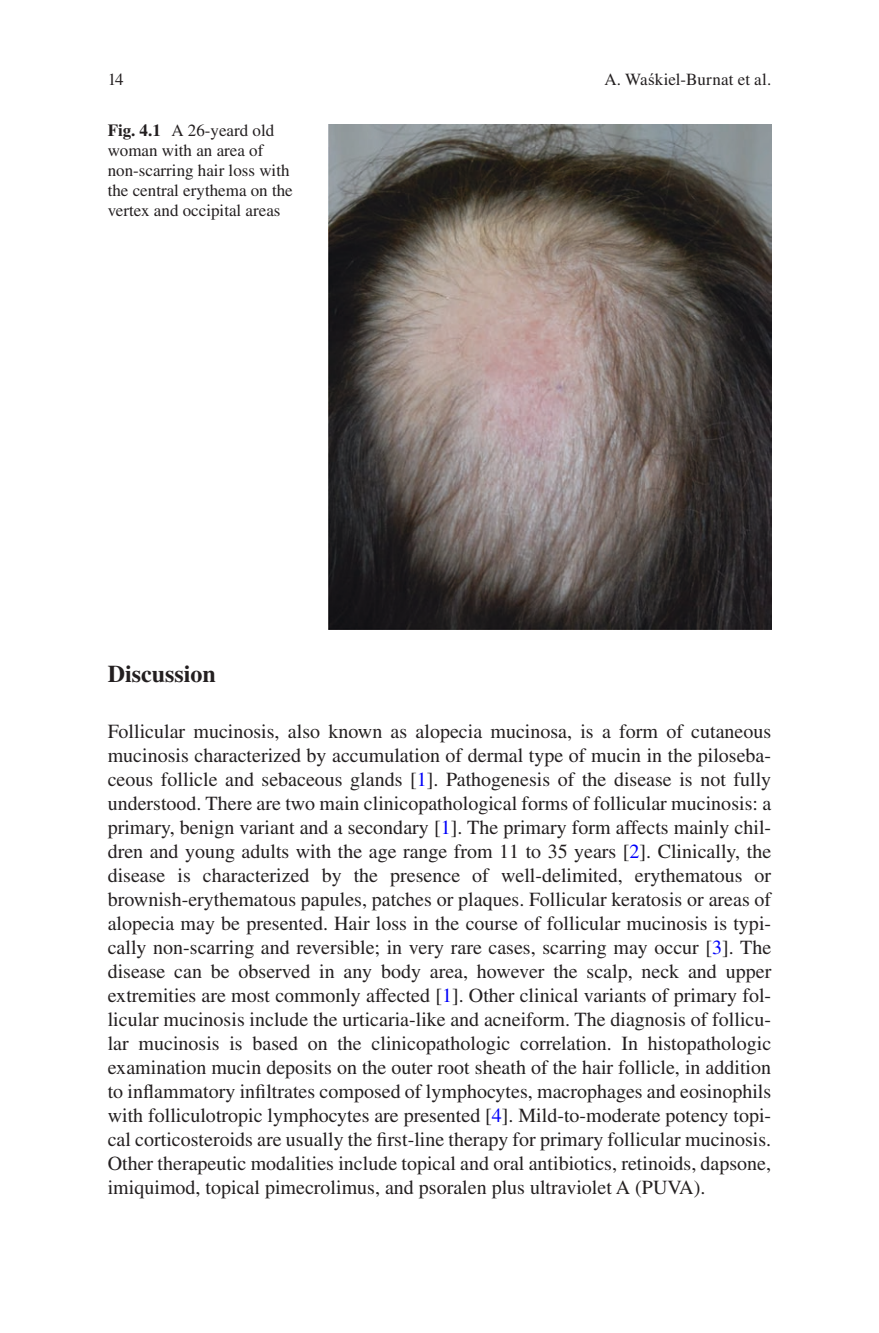
<style>
.page{position:relative;width:879px;height:1333px;background:#fff}
.page>*{position:absolute;margin:0;border:0;box-sizing:border-box;transform-origin:0 0}
.t1{font:700 24px "Times LT Std";color:#231f20}
.t2{font:20px/24px "Times LT Std";color:#231f20;text-align:justify}
.t3{font:17px/20px "Times LT Std";color:#231f20}
.t4{font:17px "Times LT Std Roman 2";letter-spacing:.005em;color:#231f20}
.s1{font-weight:700}
.s2{font-family:"Times New Roman PSMT2"}
.s3{color:#0000fa}
</style>
<div class="page">
<img style="left:329px;top:124px;width:442px;height:505px">
<p class="t3" style="left:108px;top:69px;width:18px">14</p>
<p class="t3" style="left:108px;top:120px;width:187px"><span class="s1">Fig. 4.1</span> A 26-yeard old woman with an area of non-scarring hair loss with the central erythema on the vertex and occipital areas</p>
<p class="t1" style="left:108px;top:659px;width:110px">Discussion</p>
<p class="t4" style="left:604px;top:70px;width:168px">A. Wa<span class="s2">ś</span>kiel-Burnat et al.</p>
<p class="t2" style="left:108px;top:719px;width:665px">Follicular mucinosis, also known as alopecia mucinosa, is a form of cutaneous mucinosis characterized by accumulation of dermal type of mucin in the piloseba&shy;ceous follicle and sebaceous glands [<span class="s3">1</span>]. Pathogenesis of the disease is not fully understood. There are two main clinicopathological forms of follicular mucinosis: a primary, benign variant and a secondary [<span class="s3">1</span>]. The primary form affects mainly chil&shy;dren and young adults with the age range from 11 to 35 years [<span class="s3">2</span>]. Clinically, the disease is characterized by the presence of well-delimited, erythematous or brownish-erythematous papules, patches or plaques. Follicular keratosis or areas of alopecia may be presented. Hair loss in the course of follicular mucinosis is typi&shy;cally non-scarring and reversible; in very rare cases, scarring may occur [<span class="s3">3</span>]. The disease can be observed in any body area, however the scalp, neck and upper extremities are most commonly affected [<span class="s3">1</span>]. Other clinical variants of primary fol&shy;licular mucinosis include the urticaria-like and acneiform. The diagnosis of follicu&shy;lar mucinosis is based on the clinicopathologic correlation. In histopathologic examination mucin deposits on the outer root sheath of the hair follicle, in addition to inflammatory infiltrates composed of lymphocytes, macrophages and eosinophils with folliculotropic lymphocytes are presented [<span class="s3">4</span>]. Mild-to-moderate potency topi&shy;cal corticosteroids are usually the first-line therapy for primary follicular mucinosis.<br>Other therapeutic modalities include topical and oral antibiotics, retinoids, dapsone, imiquimod, topical pimecrolimus, and psoralen plus ultraviolet A (PUVA).</p>
</div>
